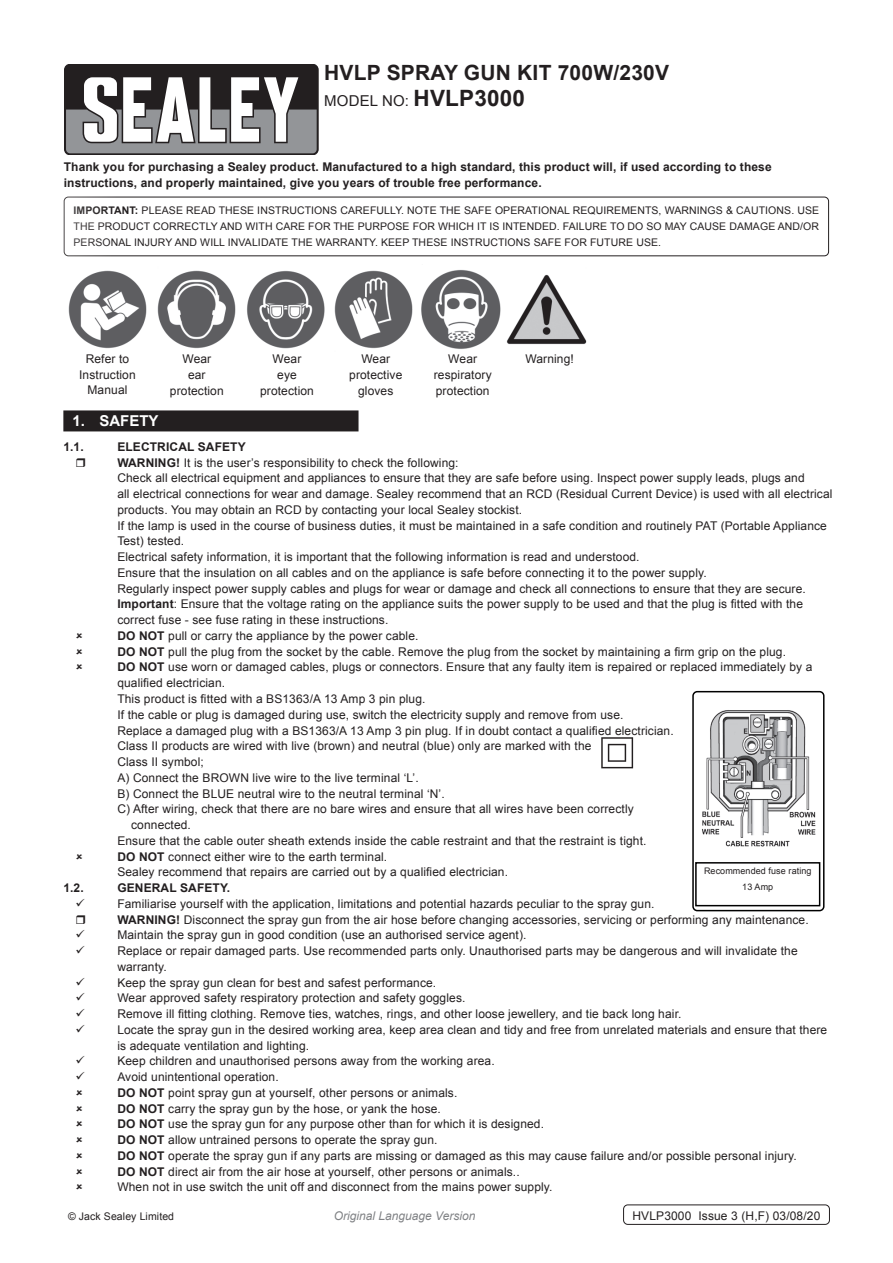
<style>
.page{position:relative;width:893px;height:1263px;background:#fff}
.page>*{position:absolute;margin:0;border:0;box-sizing:border-box;transform-origin:0 0}
.Product_Description{font:700 21px "Arial";letter-spacing:.01em;color:#231f20}
.Instructions_Model_N{font:15px "Arial";letter-spacing:.01em;color:#231f20}
.t1{font:700 15px "Arial";color:#fff}
.Body__Tabbed_18pt{font:12px/15.8px "Arial";letter-spacing:.01em;color:#231f20}
.Body{font:12px/15.8px "Arial";letter-spacing:.01em;color:#231f20;text-align:center}
.Body-2{font:700 12px/15.8px "Arial";letter-spacing:.01em;color:#231f20}
.Body__Footer{font:12px "Arial";letter-spacing:.01em;color:#231f20}
.t2{font:italic 12px "Arial";color:#808285}
.Body__Justified__7pt{font:10.5px/15.8px "Arial";letter-spacing:.01em;color:#231f20;text-align:justify}
.Body_6pt_centred{font:9px "Arial";letter-spacing:.01em;color:#231f20}
.s1{font-weight:700;font-size:22.5px}
.s2{font-weight:700}
</style>
<div class="page">
<svg style="left:64px;top:65px;width:254px;height:90px"></svg>
<div style="left:64px;top:197px;width:765px;height:59px;border:1px solid #231f20;border-radius:4px"></div>
<div style="left:63px;top:410px;width:296px;height:21px;background:#231f20"></div>
<img style="left:68px;top:270px;width:519px;height:79px">
<div style="left:695px;top:862px;width:125px;height:44px;border:2px solid #000"></div>
<img style="left:702px;top:710px;width:114px;height:137px">
<div style="left:692px;top:691px;width:132px;height:220px;border:2px solid #000;border-radius:4px"></div>
<img style="left:601px;top:737px;width:33px;height:32px">
<div style="left:623px;top:1204px;width:207px;height:21px;border:1px solid #231f20;border-radius:4px"></div>
<p class="Product_Description" style="left:324px;top:59px;width:346px">HVLP SPRAY GUN KIT 700W/230V</p>
<p class="Instructions_Model_N" style="left:324px;top:91px;width:202px">MODEL NO: <span class="s1">HVLP3000</span></p>
<p class="Body-2" style="left:64px;top:160px;width:709px">Thank you for purchasing a Sealey product. Manufactured to a high standard, this product will, if used according to these instructions, and properly maintained, give you years of trouble free performance.</p>
<p class="Body__Justified__7pt" style="left:74px;top:203px;width:747px"><span class="s2">IMPORTANT:</span> PLEASE READ THESE INSTRUCTIONS CAREFULLY. NOTE THE SAFE OPERATIONAL REQUIREMENTS, WARNINGS &amp; CAUTIONS. USE THE PRODUCT CORRECTLY AND WITH CARE FOR THE PURPOSE FOR WHICH IT IS INTENDED. FAILURE TO DO SO MAY CAUSE DAMAGE AND/OR PERSONAL INJURY AND WILL INVALIDATE THE WARRANTY. KEEP THESE INSTRUCTIONS SAFE FOR FUTURE USE.</p>
<p class="Body" style="left:86px;top:351px;width:45px">Refer to</p>
<p class="Body" style="left:79px;top:367px;width:58px">Instruction</p>
<p class="Body" style="left:88px;top:382px;width:41px">Manual</p>
<p class="Body" style="left:434px;top:351px;width:59px">Wear respiratory protection</p>
<p class="Body" style="left:170px;top:351px;width:55px">Wear<br>ear protection</p>
<p class="Body" style="left:260px;top:351px;width:55px">Wear<br>eye protection</p>
<p class="Body" style="left:349px;top:351px;width:55px">Wear protective gloves</p>
<p class="Body" style="left:525px;top:351px;width:50px">Warning!</p>
<p class="t1" style="left:72px;top:411px;width:88px">1. SAFETY</p>
<p class="Body-2" style="left:63px;top:439px;width:22px">1.1.</p>
<p class="Body-2" style="left:117px;top:439px;width:130px">ELECTRICAL SAFETY</p>
<p class="Body__Tabbed_18pt" style="left:117px;top:455px;width:343px"><span class="s2">WARNING!</span> It is the user’s responsibility to check the following:</p>
<p class="Body__Tabbed_18pt" style="left:117px;top:470px;width:717px">Check all electrical equipment and appliances to ensure that they are safe before using. Inspect power supply leads, plugs and<br>all electrical connections for wear and damage. Sealey recommend that an RCD (Residual Current Device) is used with all electrical products. You may obtain an RCD by contacting your local Sealey stockist.</p>
<p class="Body__Tabbed_18pt" style="left:117px;top:518px;width:711px">If the lamp is used in the course of business duties, it must be maintained in a safe condition and routinely PAT (Portable Appliance<br>Test) tested.</p>
<p class="Body__Tabbed_18pt" style="left:117px;top:549px;width:524px">Electrical safety information, it is important that the following information is read and understood.</p>
<p class="Body" style="left:117px;top:565px;width:591px">Ensure that the insulation on all cables and on the appliance is safe before connecting it to the power supply.</p>
<p class="Body" style="left:117px;top:581px;width:690px">Regularly inspect power supply cables and plugs for wear or damage and check all connections to ensure that they are secure.</p>
<p class="Body" style="left:117px;top:596px;width:687px;text-align:left"><span class="s2">Important</span>: Ensure that the voltage rating on the appliance suits the power supply to be used and that the plug is fitted with the correct fuse - see fuse rating in these instructions.</p>
<p class="Body__Tabbed_18pt" style="left:117px;top:628px;width:303px"><span class="s2">DO NOT</span> pull or carry the appliance by the power cable.</p>
<p class="Body__Tabbed_18pt" style="left:117px;top:644px;width:670px"><span class="s2">DO NOT</span> pull the plug from the socket by the cable. Remove the plug from the socket by maintaining a firm grip on the plug.</p>
<p class="Body__Tabbed_18pt" style="left:117px;top:659px;width:697px"><span class="s2">DO NOT</span> use worn or damaged cables, plugs or connectors. Ensure that any faulty item is repaired or replaced immediately by a qualified electrician.</p>
<p class="Body" style="left:117px;top:691px;width:310px">This product is fitted with a BS1363/A 13 Amp 3 pin plug.</p>
<p class="Body" style="left:117px;top:707px;width:508px">If the cable or plug is damaged during use, switch the electricity supply and remove from use.</p>
<p class="Body" style="left:117px;top:722px;width:558px">Replace a damaged plug with a BS1363/A 13 Amp 3 pin plug. If in doubt contact a qualified electrician.</p>
<p class="Body" style="left:117px;top:738px;width:476px">Class II products are wired with live (brown) and neutral (blue) only are marked with the</p>
<p class="Body" style="left:117px;top:754px;width:88px">Class II symbol;</p>
<p class="Body__Tabbed_18pt" style="left:117px;top:770px;width:303px">A) Connect the BROWN live wire to the live terminal ‘L’.</p>
<p class="Body__Tabbed_18pt" style="left:117px;top:785px;width:329px">B) Connect the BLUE neutral wire to the neutral terminal ‘N’.</p>
<p class="Body__Tabbed_18pt" style="left:117px;top:801px;width:518px">C) After wiring, check that there are no bare wires and ensure that all wires have been correctly</p>
<p class="Body__Tabbed_18pt" style="left:131px;top:817px;width:61px">connected.</p>
<p class="Body" style="left:117px;top:833px;width:531px">Ensure that the cable outer sheath extends inside the cable restraint and that the restraint is tight.</p>
<p class="Body__Tabbed_18pt" style="left:117px;top:848px;width:271px"><span class="s2">DO NOT</span> connect either wire to the earth terminal.</p>
<p class="Body" style="left:117px;top:864px;width:392px">Sealey recommend that repairs are carried out by a qualified electrician.</p>
<p class="Body-2" style="left:63px;top:880px;width:22px">1.2.</p>
<p class="Body-2" style="left:117px;top:880px;width:114px">GENERAL SAFETY.</p>
<p class="Body__Tabbed_18pt" style="left:117px;top:896px;width:539px">Familiarise yourself with the application, limitations and potential hazards peculiar to the spray gun.</p>
<p class="Body__Tabbed_18pt" style="left:117px;top:911px;width:693px"><span class="s2">WARNING!</span> Disconnect the spray gun from the air hose before changing accessories, servicing or performing any maintenance.</p>
<p class="Body__Tabbed_18pt" style="left:117px;top:927px;width:411px">Maintain the spray gun in good condition (use an authorised service agent).</p>
<p class="Body__Tabbed_18pt" style="left:117px;top:943px;width:682px">Replace or repair damaged parts. Use recommended parts only. Unauthorised parts may be dangerous and will invalidate the warranty.</p>
<p class="Body__Tabbed_18pt" style="left:117px;top:974px;width:320px">Keep the spray gun clean for best and safest performance.</p>
<p class="Body__Tabbed_18pt" style="left:117px;top:990px;width:350px">Wear approved safety respiratory protection and safety goggles.</p>
<p class="Body__Tabbed_18pt" style="left:117px;top:1006px;width:566px">Remove ill fitting clothing. Remove ties, watches, rings, and other loose jewellery, and tie back long hair.</p>
<p class="Body__Tabbed_18pt" style="left:117px;top:1022px;width:711px">Locate the spray gun in the desired working area, keep area clean and tidy and free from unrelated materials and ensure that there is adequate ventilation and lighting.</p>
<p class="Body__Tabbed_18pt" style="left:117px;top:1053px;width:379px">Keep children and unauthorised persons away from the working area.</p>
<p class="Body__Tabbed_18pt" style="left:117px;top:1069px;width:163px">Avoid unintentional operation.</p>
<p class="Body__Tabbed_18pt" style="left:117px;top:1085px;width:341px"><span class="s2">DO NOT</span> point spray gun at yourself, other persons or animals.</p>
<p class="Body__Tabbed_18pt" style="left:117px;top:1100px;width:325px"><span class="s2">DO NOT</span> carry the spray gun by the hose, or yank the hose.</p>
<p class="Body__Tabbed_18pt" style="left:117px;top:1116px;width:428px"><span class="s2">DO NOT</span> use the spray gun for any purpose other than for which it is designed.</p>
<p class="Body__Tabbed_18pt" style="left:117px;top:1132px;width:322px"><span class="s2">DO NOT</span> allow untrained persons to operate the spray gun.</p>
<p class="Body__Tabbed_18pt" style="left:117px;top:1148px;width:681px"><span class="s2">DO NOT</span> operate the spray gun if any parts are missing or damaged as this may cause failure and/or possible personal injury.</p>
<p class="Body__Tabbed_18pt" style="left:117px;top:1163px;width:404px"><span class="s2">DO NOT</span> direct air from the air hose at yourself, other persons or animals..</p>
<p class="Body__Tabbed_18pt" style="left:117px;top:1179px;width:437px">When not in use switch the unit off and disconnect from the mains power supply.</p>
<p class="Body_6pt_centred" style="left:704px;top:865px;width:109px">Recommended fuse rating</p>
<p class="Body_6pt_centred" style="left:742px;top:881px;width:32px">13 Amp</p>
<p class="Body__Justified__7pt" style="left:68px;top:1208px;width:108px">© Jack Sealey Limited</p>
<p class="t2" style="left:334px;top:1208px;width:143px">Original Language Version</p>
<p class="Body__Footer" style="left:632px;top:1208px;width:189px">HVLP3000 Issue 3 (H,F) 03/08/20</p>
</div>
